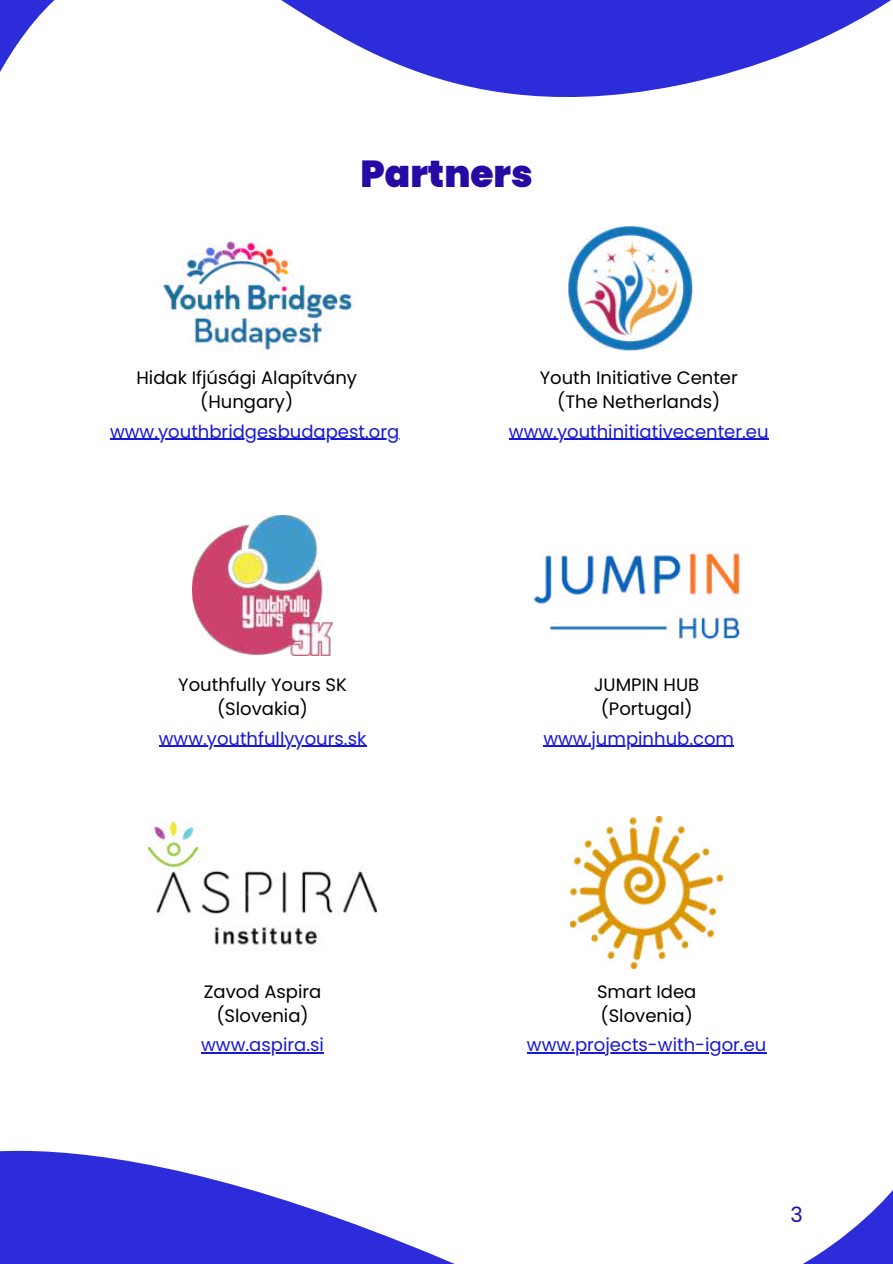
<style>
.page{position:relative;width:893px;height:1264px;background:#fff}
.page>*{position:absolute;margin:0;border:0;box-sizing:border-box;transform-origin:0 0}
.t1{font:900 37.5px "Poppins";color:#250aa4}
.t2{font:21px "Poppins";color:#250aa4}
.t3{font:18px/24.8px "Poppins";color:#000;text-align:center}
.t4{font:18px "Poppins";color:#1818d7}
</style>
<div class="page">
<svg style="left:0;top:0;width:891px;height:97px"></svg>
<svg style="left:0;top:1150px;width:892px;height:113px"></svg>
<img style="left:162px;top:241px;width:191px;height:111px">
<img style="left:568px;top:226px;width:124px;height:124px">
<img style="left:192px;top:515px;width:141px;height:141px">
<img style="left:149px;top:821px;width:227px;height:129px">
<img style="left:533px;top:552px;width:207px;height:88px">
<img style="left:570px;top:816px;width:152px;height:152px">
<hr style="left:110px;top:439px;width:289px;height:1px;background:#1818d7">
<hr style="left:509px;top:439px;width:259px;height:1px;background:#1818d7">
<hr style="left:159px;top:745px;width:207px;height:1px;background:#1818d7">
<hr style="left:543px;top:745px;width:191px;height:1px;background:#1818d7">
<hr style="left:201px;top:1052px;width:123px;height:1px;background:#1818d7">
<hr style="left:527px;top:1052px;width:239px;height:1px;background:#1818d7">
<h1 class="t1" style="left:360px;top:152px;width:174px">Partners</h1>
<p class="t3" style="left:136px;top:365px;width:222px">Hidak Ifjúsági Alapítvány (Hungary)</p>
<p class="t4" style="left:110px;top:421px;width:290px">www.youthbridgesbudapest.org</p>
<p class="t3" style="left:178px;top:672px;width:170px">Youthfully Yours SK (Slovakia)</p>
<p class="t4" style="left:159px;top:727px;width:209px">www.youthfullyyours.sk</p>
<p class="t3" style="left:539px;top:365px;width:200px">Youth Initiative Center (The Netherlands)</p>
<p class="t4" style="left:509px;top:421px;width:261px">www.youthinitiativecenter.eu</p>
<p class="t3" style="left:594px;top:672px;width:107px">JUMPIN HUB (Portugal)</p>
<p class="t4" style="left:543px;top:727px;width:192px">www.jumpinhub.com</p>
<p class="t3" style="left:204px;top:978px;width:119px">Zavod Aspira (Slovenia)</p>
<p class="t4" style="left:201px;top:1034px;width:124px">www.aspira.si</p>
<p class="t3" style="left:597px;top:978px;width:101px;text-align:left">Smart Idea (Slovenia)</p>
<p class="t4" style="left:527px;top:1034px;width:241px">www.projects-with-igor.eu</p>
<p class="t2" style="left:790px;top:1202px;width:14px">3</p>
</div>
